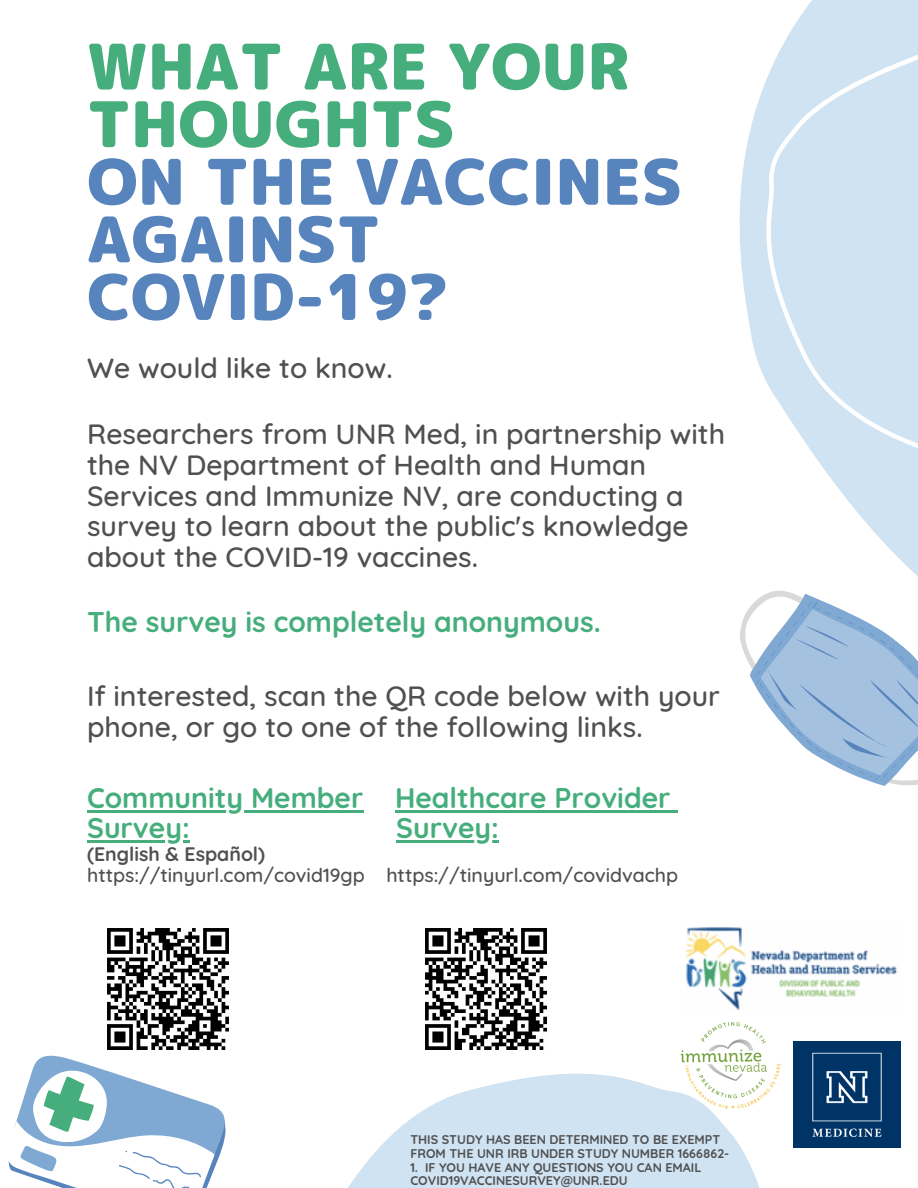
<style>
.page{position:relative;width:918px;height:1188px;background:#fff}
.page>*{position:absolute;margin:0;border:0;box-sizing:border-box;transform-origin:0 0}
.t1{font:62.85px "rounded mplus 1 p black";color:#5784bd}
.t2{font:62.85px/57.6px "rounded mplus 1 p black";color:#46ae7c}
.t3{font:500 28.35px/30.6px "Quicksand";color:#505050}
.t4{font:700 28.35px/30.3px "Quicksand";color:#46ae7c}
.t5{font:500 19.5px "Quicksand";color:#505050}
.t6{font:700 19.5px "Quicksand";color:#505050}
.t7{font:700 12.6px/13.6px "Quicksand";color:#505050}
</style>
<div class="page">
<div style="left:829px;top:0;width:89px;height:29px;background:#cfe3f2"></div>
<svg style="left:348px;top:1073px;width:412px;height:115px;fill:#cfe3f2"></svg>
<svg style="left:739px;top:29px;width:179px;height:526px;fill:#cfe3f2"></svg>
<hr style="left:87px;top:810px;width:276px;height:3px;background:#46ae7c">
<hr style="left:395px;top:810px;width:275px;height:3px;background:#46ae7c">
<svg style="left:670px;top:810px;width:8px;height:3px"></svg>
<hr style="left:87px;top:841px;width:103px;height:2px;background:#46ae7c">
<hr style="left:396px;top:841px;width:103px;height:2px;background:#46ae7c">
<svg style="left:8px;top:1055px;width:218px;height:133px"></svg>
<svg style="left:740px;top:590px;width:178px;height:196px"></svg>
<img style="left:92px;top:928px;width:137px;height:137px">
<img style="left:425px;top:928px;width:122px;height:122px">
<img style="left:793px;top:1041px;width:107px;height:107px">
<img style="left:668px;top:1022px;width:113px;height:98px">
<img style="left:686px;top:927px;width:211px;height:83px">
<p class="t2" style="left:87px;top:37px;width:544px">WHAT ARE YOUR<br>THOUGHTS</p>
<p class="t1" style="left:87px;top:137px;width:597px">ON THE VACCINES</p>
<p class="t1" style="left:87px;top:195px;width:295px">AGAINST</p>
<p class="t1" style="left:87px;top:252px;width:363px">COVID-19?</p>
<p class="t3" style="left:87px;top:352px;width:307px">We would like to know.</p>
<p class="t3" style="left:87px;top:418px;width:640px">Researchers from UNR Med, in partnership with the NV Department of Health and Human Services and Immunize NV, are conducting a survey to learn about the public's knowledge about the COVID-19 vaccines.</p>
<p class="t4" style="left:87px;top:606px;width:515px">The survey is completely anonymous.</p>
<p class="t3" style="left:87px;top:680px;width:634px">If interested, scan the QR code below with your phone, or go to one of the following links.</p>
<p class="t4" style="left:87px;top:782px;width:585px">Community Member Healthcare Provider<br>Survey:</p>
<p class="t4" style="left:396px;top:813px;width:104px">Survey:</p>
<p class="t6" style="left:87px;top:841px;width:180px">(English &amp; Español)</p>
<p class="t5" style="left:87px;top:863px;width:593px">https://tinyurl.com/covid19gp https://tinyurl.com/covidvachp</p>
<p class="t7" style="left:410px;top:1133px;width:320px">THIS STUDY HAS BEEN DETERMINED TO BE EXEMPT<br>FROM THE UNR IRB UNDER STUDY NUMBER 1666862-</p>
<p class="t7" style="left:410px;top:1160px;width:293px">1. IF YOU HAVE ANY QUESTIONS YOU CAN EMAIL<br>COVID19VACCINESURVEY@UNR.EDU</p>
</div>
